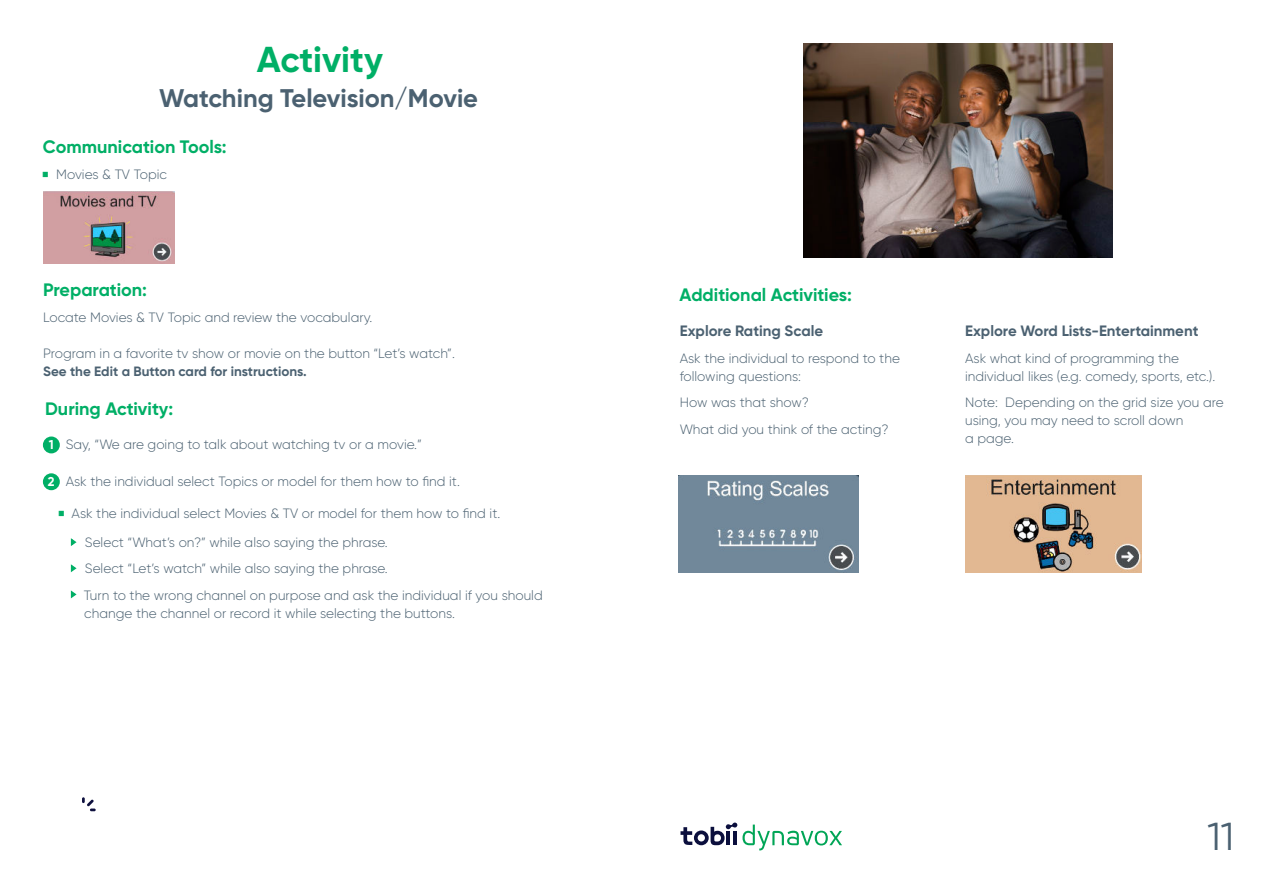
<style>
.page{position:relative;width:1276px;height:893px;background:#fff}
.page>*{position:absolute;margin:0;border:0;box-sizing:border-box;transform-origin:0 0}
.t1{font:39px "Gilroy";color:#4b6171}
.t2{font:700 36px "Gilroy";color:#00af66}
.t3{font:700 25.5px "Gilroy";color:#4b6171}
.t4{font:700 18px "Gilroy";color:#00af66}
.t5{font:700 15px "Gilroy";color:#4b6171}
.t6{font:300 13.5px/18px "Gilroy";color:#4b6171}
.t7{font:700 13.5px "Gilroy";color:#4b6171}
.t8{font:700 12.75px "Gilroy";color:#fff}
.s1{font-family:"Minion Pro";font-weight:700;font-size:18px;color:#00af66}
.s2{font-weight:700;font-size:12.75px;color:#fff}
</style>
<div class="page">
<svg style="left:82px;top:797px;width:14px;height:15px"></svg>
<svg style="left:680px;top:822px;width:162px;height:28px"></svg>
<div style="left:43px;top:473px;width:17px;height:17px;background:#00af66;border-radius:50%"></div>
<div style="left:43px;top:436px;width:17px;height:17px;background:#00af66;border-radius:50%"></div>
<img style="left:43px;top:191px;width:132px;height:72px">
<svg style="left:70px;top:538px;width:7px;height:8px"></svg>
<svg style="left:70px;top:564px;width:7px;height:8px"></svg>
<svg style="left:70px;top:590px;width:7px;height:9px"></svg>
<img style="left:965px;top:475px;width:176px;height:97px">
<img style="left:803px;top:43px;width:309px;height:214px">
<img style="left:678px;top:475px;width:180px;height:97px">
<h2 class="t2" style="left:257px;top:43px;width:128px">Activity</h2>
<h3 class="t3" style="left:159px;top:86px;width:320px">Watching Television/Movie</h3>
<h3 class="t4" style="left:43px;top:139px;width:185px">Communication Tools:</h3>
<p class="t6" style="left:42px;top:167px;width:127px"><span class="s1">■</span> Movies &amp; TV Topic</p>
<h3 class="t4" style="left:43px;top:282px;width:105px">Preparation:</h3>
<p class="t6" style="left:43px;top:310px;width:331px">Locate Movies &amp; TV Topic and review the vocabulary.</p>
<p class="t6" style="left:43px;top:346px;width:413px">Program in a favorite tv show or movie on the button “Let’s watch”.</p>
<p class="t7" style="left:43px;top:366px;width:265px">See the Edit a Button card for instructions.</p>
<h3 class="t4" style="left:45px;top:400px;width:130px">During Activity:</h3>
<p class="t6" style="left:49px;top:437px;width:374px"><span class="s2">1</span> Say, “We are going to talk about watching tv or a movie.”</p>
<p class="t6" style="left:66px;top:473px;width:396px">Ask the individual select Topics or model for them how to find it.</p>
<p class="t6" style="left:85px;top:500px;width:417px;line-height:28.7px;text-indent:-27px"><span class="s1">■</span> Ask the individual select Movies &amp; TV or model for them how to find it.<br>Select “What’s on?” while also saying the phrase.</p>
<p class="t6" style="left:84px;top:556px;width:460px;line-height:26.5px">Select “Let’s watch” while also saying the phrase.<br>Turn to the wrong channel on purpose and ask the individual if you should</p>
<p class="t6" style="left:84px;top:605px;width:372px">change the channel or record it while selecting the buttons.</p>
<p class="t8" style="left:48px;top:476px;width:8px">2</p>
<h3 class="t4" style="left:679px;top:287px;width:174px">Additional Activities:</h3>
<p class="t5" style="left:680px;top:324px;width:145px">Explore Rating Scale</p>
<p class="t6" style="left:680px;top:350px;width:222px">Ask the individual to respond to the following questions:</p>
<p class="t6" style="left:680px;top:390px;width:210px;line-height:26.5px">How was that show?<br>What did you think of the acting?</p>
<p class="t5" style="left:965px;top:324px;width:235px">Explore Word Lists-Entertainment</p>
<p class="t6" style="left:965px;top:350px;width:252px">Ask what kind of programming the individual likes (e.g. comedy, sports, etc.).</p>
<p class="t6" style="left:965px;top:394px;width:260px">Note: Depending on the grid size you are using, you may need to scroll down<br>a page.</p>
<h1 class="t1" style="left:1207px;top:819px;width:28px">11</h1>
</div>
